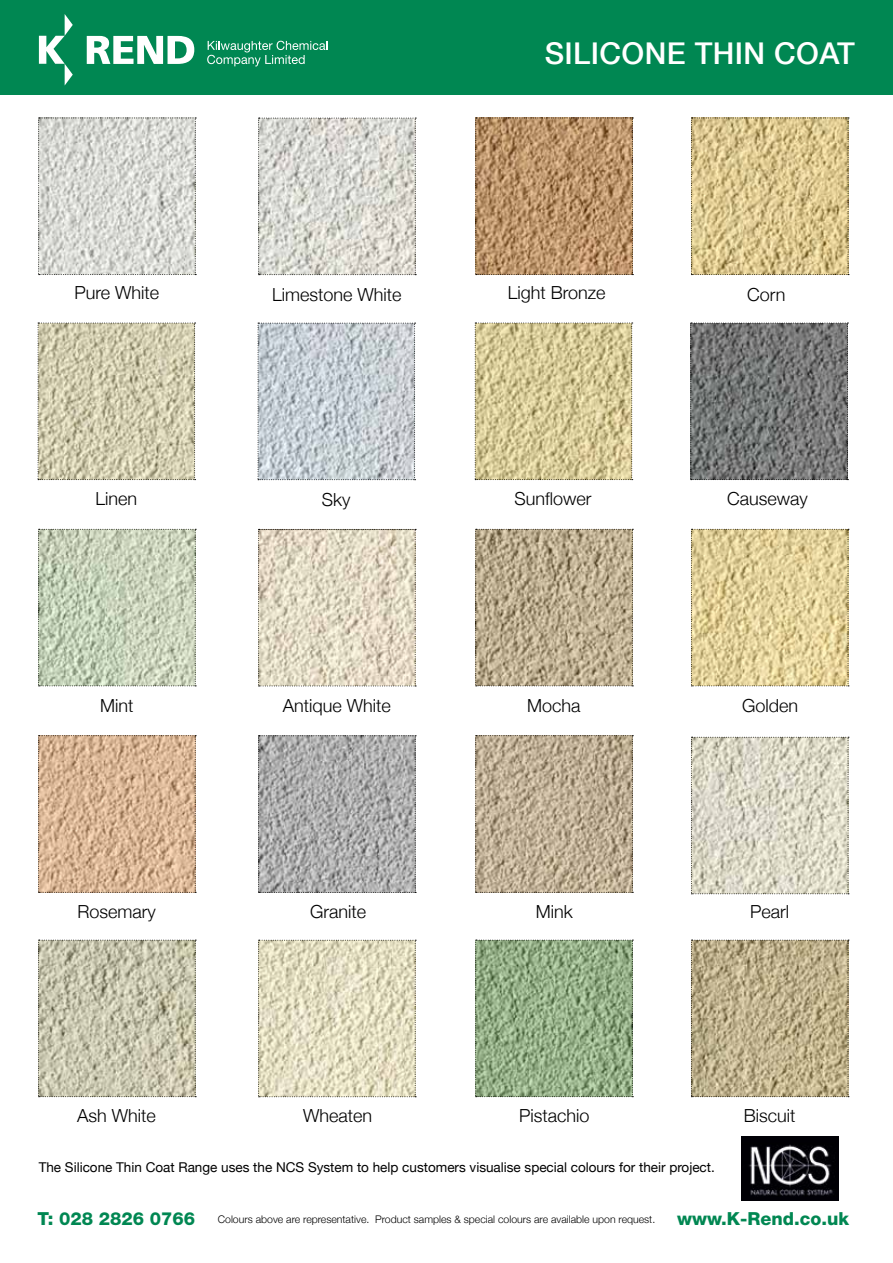
<style>
.page{position:relative;width:893px;height:1263px;background:#fff}
.page>*{position:absolute;margin:0;border:0;box-sizing:border-box;transform-origin:0 0}
.t1{font:500 30px "Helvetica Neue";letter-spacing:.01em;color:#fff}
.t2{font:300 18px "Helvetica Neue";color:#000}
.t3{font:800 18px "Helvetica Neue LT Pro";color:#008752}
.t4{font:13.5px "Helvetica Neue";color:#000}
.t5{font:300 10.5px "Helvetica Neue";color:#000}
.s1{font-family:"Helvetica Neue LT Pro";font-weight:800;font-size:18px;color:#008752}
</style>
<div class="page">
<div style="left:0;top:0;width:893px;height:94px;background:#008752"></div>
<svg style="left:38px;top:118px;width:158px;height:157px;background:#d5d6d1"></svg>
<svg style="left:38px;top:323px;width:158px;height:157px;background:#ccc7aa"></svg>
<svg style="left:38px;top:529px;width:158px;height:157px;background:#c3cdb6"></svg>
<svg style="left:38px;top:735px;width:158px;height:158px;background:#d4b191"></svg>
<svg style="left:38px;top:940px;width:158px;height:157px;background:#c3c1aa"></svg>
<svg style="left:258px;top:118px;width:158px;height:157px;background:#d5d4ce"></svg>
<svg style="left:258px;top:323px;width:158px;height:157px;background:#c1c9cf"></svg>
<svg style="left:258px;top:529px;width:158px;height:158px;background:#ddd5c0"></svg>
<svg style="left:258px;top:735px;width:158px;height:158px;background:#a9a9a9"></svg>
<svg style="left:258px;top:940px;width:158px;height:157px;background:#ded9bd"></svg>
<svg style="left:475px;top:118px;width:158px;height:157px;background:#b79068"></svg>
<svg style="left:475px;top:323px;width:158px;height:157px;background:#d1c493"></svg>
<svg style="left:475px;top:529px;width:158px;height:157px;background:#b7a88b"></svg>
<svg style="left:475px;top:735px;width:158px;height:158px;background:#baaa91"></svg>
<svg style="left:475px;top:940px;width:158px;height:157px;background:#90aa83"></svg>
<svg style="left:691px;top:118px;width:158px;height:157px;background:#d5c18a"></svg>
<svg style="left:690px;top:323px;width:158px;height:157px;background:#727473"></svg>
<svg style="left:691px;top:529px;width:158px;height:157px;background:#ddcc96"></svg>
<svg style="left:691px;top:737px;width:158px;height:157px;background:#d7d3c2"></svg>
<svg style="left:691px;top:940px;width:158px;height:157px;background:#b9ac88"></svg>
<svg style="left:87px;top:36px;width:107px;height:28px"></svg>
<svg style="left:39px;top:14px;width:34px;height:72px"></svg>
<svg style="left:207px;top:41px;width:120px;height:25px"></svg>
<img style="left:741px;top:1137px;width:98px;height:64px">
<h1 class="t1" style="left:545px;top:36px;width:312px">SILICONE THIN COAT</h1>
<p class="t2" style="left:75px;top:286px;width:86px">Pure White</p>
<p class="t2" style="left:272px;top:288px;width:131px">Limestone White</p>
<p class="t2" style="left:508px;top:286px;width:99px">Light Bronze</p>
<p class="t2" style="left:747px;top:288px;width:40px">Corn</p>
<p class="t2" style="left:95px;top:492px;width:43px">Linen</p>
<p class="t2" style="left:322px;top:492px;width:30px">Sky</p>
<p class="t2" style="left:515px;top:484px;width:79px">Sun昀氀ower</p>
<p class="t2" style="left:727px;top:484px;width:82px">Causeway</p>
<p class="t2" style="left:100px;top:699px;width:35px">Mint</p>
<p class="t2" style="left:283px;top:699px;width:110px">Antique White</p>
<p class="t2" style="left:527px;top:699px;width:55px">Mocha</p>
<p class="t2" style="left:742px;top:699px;width:58px">Golden</p>
<p class="t2" style="left:77px;top:905px;width:80px">Rosemary</p>
<p class="t2" style="left:310px;top:905px;width:58px">Granite</p>
<p class="t2" style="left:536px;top:905px;width:38px">Mink</p>
<p class="t2" style="left:750px;top:905px;width:41px">Pearl</p>
<p class="t2" style="left:77px;top:1109px;width:80px">Ash White</p>
<p class="t2" style="left:303px;top:1109px;width:71px">Wheaten</p>
<p class="t2" style="left:519px;top:1109px;width:72px">Pistachio</p>
<p class="t2" style="left:744px;top:1109px;width:53px">Biscuit</p>
<p class="t4" style="left:39px;top:1162px;width:678px">The Silicone Thin Coat Range uses the NCS System to help customers visualise special colours for their project.</p>
<p class="t3" style="left:38px;top:1208px;width:159px">T: 028 2826 0766</p>
<p class="t5" style="left:218px;top:1216px;width:633px">Colours above are representative. Product samples &amp; special colours are available upon request. <span class="s1">www.K-Rend.co.uk</span></p>
</div>
